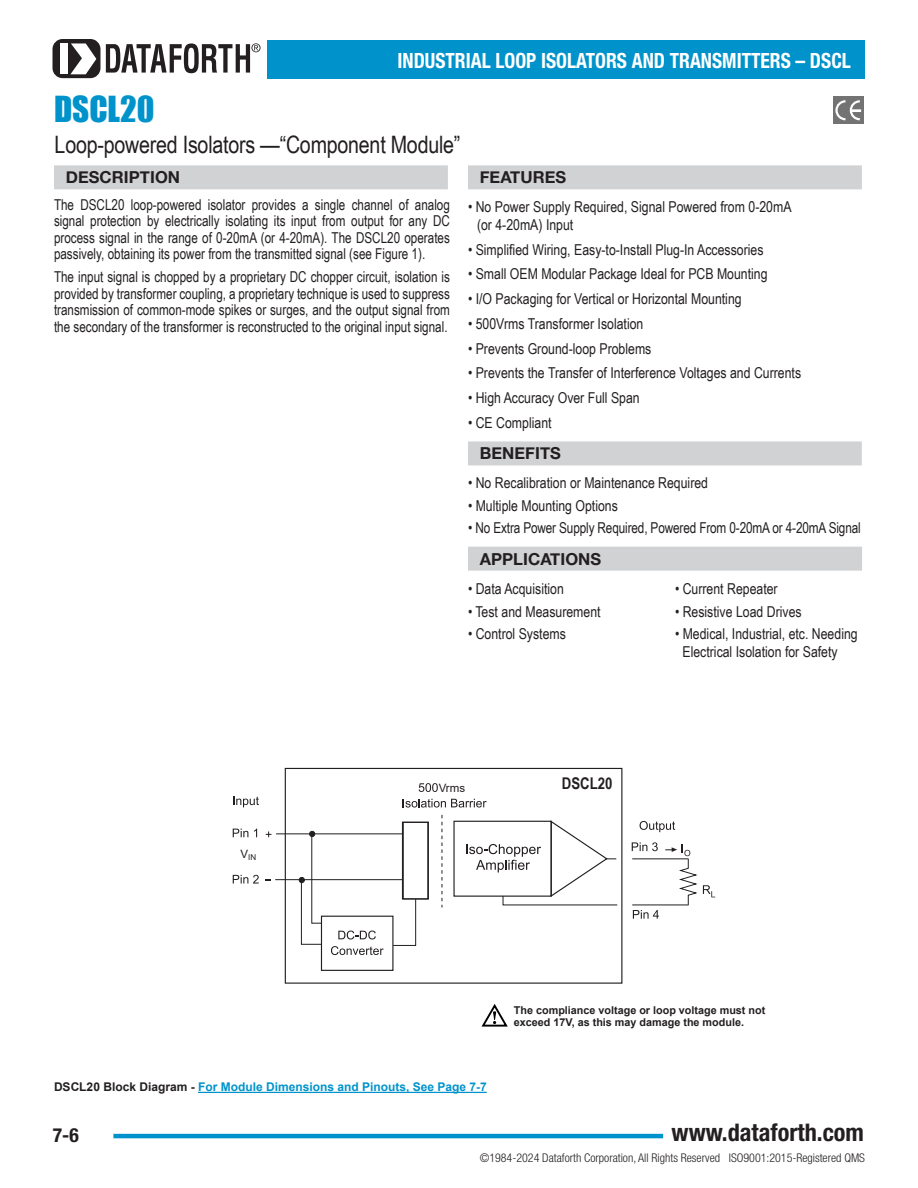
<style>
.page{position:relative;width:918px;height:1188px;background:#fff}
.page>*{position:absolute;margin:0;border:0;box-sizing:border-box;transform-origin:0 0}
.t1{font:33px "Impact";color:#0093cb}
.t2{font:700 condensed 24.3px "Helvetica Neue LT Std";color:#231f20}
.t3{font:24px "Arial Narrow";letter-spacing:-.01em;color:#231f20}
.t4{font:700 condensed 21px "Helvetica Neue LT Std";color:#fff;scale:.93 1}
.t5{font:700 condensed 19.5px "Helvetica Neue LT Std";color:#231f20}
.t6{font:700 16.5px "Helvetica Neue";letter-spacing:.005em;color:#231f20}
.t7{font:700 16.2px "Arial Narrow";color:#231f20}
.t8{font:15px/18px "Arial Narrow";color:#231f20}
.t9{font:15px/16.5px "Arial Narrow";color:#231f20;text-align:justify;scale:.95 1}
.t10{font:300 condensed 12px "Helvetica Neue LT Std";color:#231f20}
.t11{font:700 12px "Arial";color:#0093cb}
.t12{font:11.55px "Arial";color:#231f20}
.t13{font:700 10.8px/12px "Arial";color:#231f20}
.t14{font:8.1px "Arial";color:#231f20}
.s1{color:#231f20}
</style>
<div class="page">
<div style="left:56px;top:40px;width:810px;height:39px;background:#0093cb"></div>
<div style="left:52px;top:38px;width:215px;height:50px;background:#fff"></div>
<div style="left:53px;top:39px;width:47px;height:39px;background:#231f20;border-radius:10px"></div>
<div style="left:61px;top:43px;width:7px;height:31px;background:#fff"></div>
<svg style="left:70px;top:43px;width:26px;height:31px"></svg>
<svg style="left:106px;top:43px;width:155px;height:30px"></svg>
<hr style="left:113px;top:1134px;width:550px;height:4px;background:#0093cb">
<div style="left:54px;top:165px;width:394px;height:24px;background:#d1d2d4"></div>
<div style="left:468px;top:165px;width:394px;height:24px;background:#d1d2d4"></div>
<div style="left:468px;top:441px;width:394px;height:24px;background:#d1d2d4"></div>
<div style="left:468px;top:547px;width:394px;height:24px;background:#d1d2d4"></div>
<hr style="left:276px;top:834px;width:127px;height:1px;background:#231f20">
<hr style="left:275px;top:879px;width:127px;height:1px;background:#231f20">
<svg style="left:266px;top:832px;width:6px;height:5px"></svg>
<svg style="left:338px;top:931px;width:38px;height:9px"></svg>
<svg style="left:331px;top:946px;width:53px;height:9px"></svg>
<svg style="left:233px;top:875px;width:26px;height:9px"></svg>
<svg style="left:233px;top:829px;width:15px;height:8px"></svg>
<svg style="left:254px;top:829px;width:3px;height:8px"></svg>
<svg style="left:233px;top:796px;width:26px;height:11px"></svg>
<div style="left:402px;top:822px;width:27px;height:78px;border:1px solid #231f20"></div>
<svg style="left:633px;top:910px;width:26px;height:9px"></svg>
<svg style="left:632px;top:842px;width:26px;height:9px"></svg>
<svg style="left:640px;top:821px;width:35px;height:11px"></svg>
<svg style="left:419px;top:783px;width:19px;height:9px"></svg>
<svg style="left:403px;top:799px;width:84px;height:9px"></svg>
<div style="left:321px;top:916px;width:72px;height:55px;border:1px solid #231f20"></div>
<hr style="left:632px;top:859px;width:56px;height:1px;background:#231f20">
<svg style="left:466px;top:820px;width:152px;height:86px"></svg>
<hr style="left:632px;top:905px;width:56px;height:1px;background:#231f20">
<svg style="left:442px;top:815px;width:1px;height:92px"></svg>
<svg style="left:299px;top:831px;width:23px;height:114px"></svg>
<svg style="left:393px;top:898px;width:23px;height:48px"></svg>
<svg style="left:665px;top:844px;width:50px;height:62px"></svg>
<div style="left:285px;top:768px;width:337px;height:216px;border:1px solid #231f20"></div>
<hr style="left:198px;top:1092px;width:289px;height:1px;background:#0093cb">
<svg style="left:482px;top:1004px;width:26px;height:23px"></svg>
<div style="left:833px;top:97px;width:31px;height:27px;background:#737373"></div>
<svg style="left:835px;top:100px;width:27px;height:21px"></svg>
<p class="t4" style="left:398px;top:48px;width:489px">INDUSTRIAL LOOP ISOLATORS AND TRANSMITTERS – DSCL</p>
<h3 class="t4" style="left:276px;top:49px;width:629px">INDUSTRIAL ANALOG SIGNAL C NDITIONING PRO UCTS - DSCL-D CP-DSCT</h3>
<p class="t1" style="left:54px;top:84px;width:102px">DSCL20</p>
<p class="t3" style="left:55px;top:127px;width:407px">Loop-powered Isolators —“Component Module”</p>
<p class="t6" style="left:66px;top:165px;width:116px">DESCRIPTION</p>
<p class="t9" style="left:54px;top:196px;width:418px">The DSCL20 loop-powered isolator provides a single channel of analog signal protection by electrically isolating its input from output for any DC process signal in the range of 0-20mA (or 4-20mA). The DSCL20 operates passively, obtaining its power from the transmitted signal (see Figure 1).</p>
<p class="t9" style="left:54px;top:268px;width:418px">The input signal is chopped by a proprietary DC chopper circuit, isolation is provided by transformer coupling, a proprietary technique is used to suppress transmission of common-mode spikes or surges, and the output signal from the secondary of the transformer is reconstructed to the original input signal.</p>
<p class="t6" style="left:480px;top:165px;width:88px">FEATURES</p>
<p class="t8" style="left:477px;top:197px;width:316px;text-indent:-9px">• No Power Supply Required, Signal Powered from 0-20mA (or 4-20mA) Input</p>
<p class="t8" style="left:468px;top:240px;width:297px">• Simplified Wiring, Easy-to-Install Plug-In Accessories</p>
<p class="t8" style="left:468px;top:265px;width:301px">• Small OEM Modular Package Ideal for PCB Mounting</p>
<p class="t8" style="left:468px;top:289px;width:275px">• I/O Packaging for Vertical or Horizontal Mounting</p>
<p class="t8" style="left:468px;top:314px;width:177px">• 500Vrms Transformer Isolation</p>
<p class="t8" style="left:468px;top:339px;width:185px">• Prevents Ground-loop Problems</p>
<p class="t8" style="left:468px;top:364px;width:335px">• Prevents the Transfer of Interference Voltages and Currents</p>
<p class="t8" style="left:468px;top:388px;width:173px">• High Accuracy Over Full Span</p>
<p class="t8" style="left:468px;top:413px;width:85px">• CE Compliant</p>
<p class="t6" style="left:480px;top:441px;width:83px">BENEFITS</p>
<p class="t8" style="left:468px;top:473px;width:242px">• No Recalibration or Maintenance Required</p>
<p class="t8" style="left:468px;top:496px;width:151px">• Multiple Mounting Options</p>
<p class="t8" style="left:468px;top:518px;width:394px">• No Extra Power Supply Required, Powered From 0-20mA or 4-20mA Signal</p>
<p class="t6" style="left:480px;top:546px;width:123px">APPLICATIONS</p>
<p class="t8" style="left:468px;top:579px;width:97px">• Data Acquisition</p>
<p class="t8" style="left:468px;top:602px;width:134px">• Test and Measurement</p>
<p class="t8" style="left:468px;top:625px;width:99px">• Control Systems</p>
<p class="t8" style="left:675px;top:579px;width:104px">• Current Repeater</p>
<p class="t8" style="left:675px;top:602px;width:128px">• Resistive Load Drives</p>
<p class="t8" style="left:682px;top:625px;width:177px;text-indent:-8px">• Medical, Industrial, etc. Needing<br>Electrical Isolation for Safety</p>
<p class="t14" style="left:241px;top:852px;width:17px"><sup>V</sup>IN</p>
<p class="t12" style="left:439px;top:779px;width:28px">Vrms</p>
<p class="t7" style="left:562px;top:771px;width:52px">DSCL20</p>
<p class="t13" style="left:514px;top:1005px;width:253px">The compliance voltage or loop voltage must not exceed 17V, as this may damage the module.</p>
<p class="t11" style="left:54px;top:1079px;width:434px"><span class="s1">DSCL20 Block Diagram -</span> For Module Dimensions and Pinouts, See Page 7-7</p>
<h3 class="t5" style="left:53px;top:1123px;width:27px">7-6</h3>
<h2 class="t2" style="left:672px;top:1118px;width:194px">www.dataforth.com</h2>
<p class="t10" style="left:480px;top:1151px;width:387px">©1984-2024 Dataforth Corporation, All Rights Reserved ISO9001:2015-Registered QMS</p>
</div>
